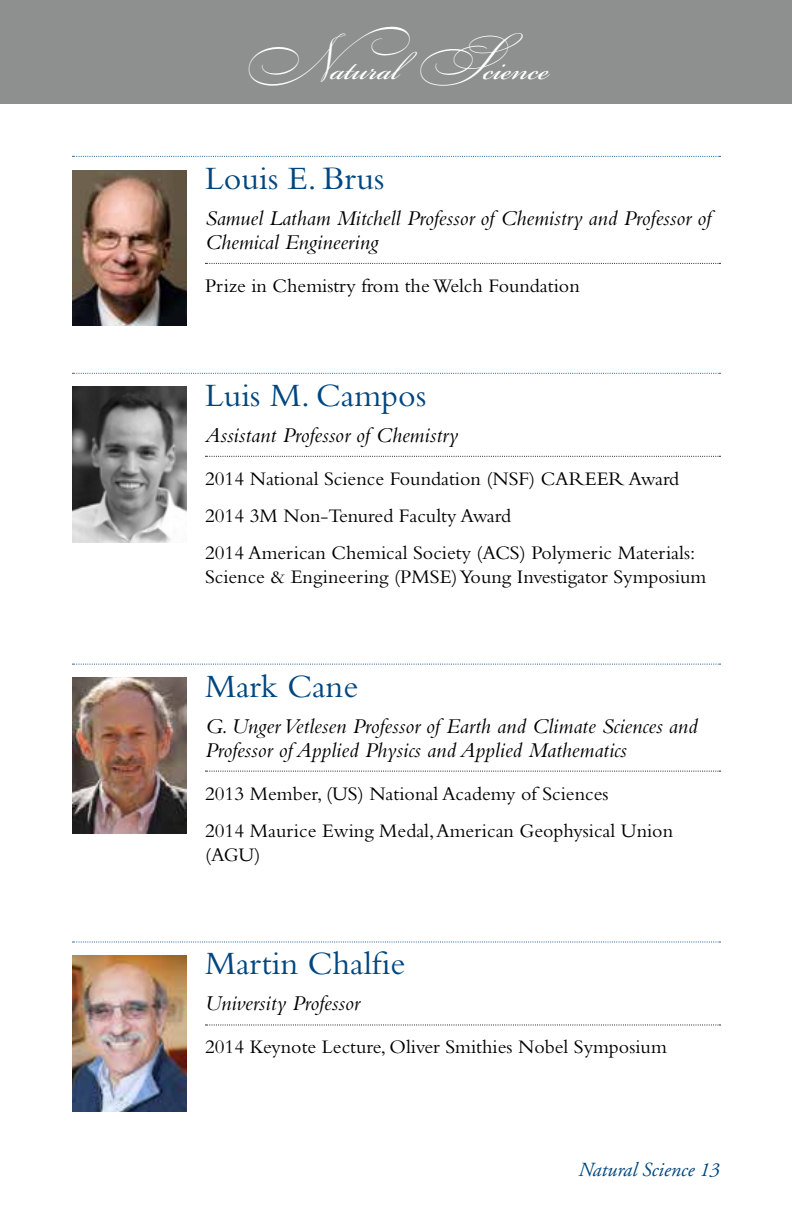
<style>
.page{position:relative;width:792px;height:1224px;background:#fff}
.page>*{position:absolute;margin:0;border:0;box-sizing:border-box;transform-origin:0 0}
.t1{font:48px "Bickham Script MM 400";color:#fff}
.t2{font:34px "Bembo";color:#00467f}
.t3{font:italic 22px/24px "Bembo";color:#000}
.t4{font:20px/37px "Bembo";color:#000}
.t5{font:italic 20px "Adobe Garamond";color:#00467f}
.s1{font-family:"Bickham Script MM Sw Caps 400"}
</style>
<div class="page">
<div style="left:0;top:0;width:792px;height:104px;background:#8e9090"></div>
<svg style="left:72px;top:156px;width:649px;height:1px"></svg>
<svg style="left:206px;top:263px;width:515px;height:1px"></svg>
<svg style="left:72px;top:373px;width:649px;height:1px"></svg>
<svg style="left:206px;top:456px;width:515px;height:1px"></svg>
<svg style="left:72px;top:664px;width:649px;height:1px"></svg>
<svg style="left:206px;top:771px;width:515px;height:1px"></svg>
<svg style="left:72px;top:941px;width:649px;height:1px"></svg>
<svg style="left:206px;top:1024px;width:515px;height:1px"></svg>
<img style="left:72px;top:170px;width:115px;height:156px">
<img style="left:72px;top:387px;width:115px;height:156px">
<img style="left:72px;top:678px;width:115px;height:156px">
<img style="left:72px;top:956px;width:115px;height:155px">
<h1 class="t1" style="left:243px;top:43px;width:308px"><span class="s1">N</span>atural <span class="s1">S</span>cience</h1>
<h1 class="t1" style="left:290px;top:43px;width:214px"><span class="s1">H</span>umanities</h1>
<h2 class="t2" style="left:205px;top:158px;width:181px">Louis E. Brus</h2>
<p class="t3" style="left:205px;top:206px;width:508px">Samuel Latham Mitchell Professor of Chemistry and Professor of<br>Chemical Engineering</p>
<p class="t4" style="left:205px;top:267px;width:376px">Prize in Chemistry from the Welch Foundation</p>
<h2 class="t2" style="left:205px;top:375px;width:223px">Luis M. Campos</h2>
<p class="t3" style="left:205px;top:422px;width:255px">Assistant Professor of Chemistry</p>
<p class="t4" style="left:205px;top:460px;width:492px">2014 National Science Foundation (NSF) CAREER Award<br>2014 3M Non-Tenured Faculty Award<br>2014 American Chemical Society (ACS) Polymeric Materials:</p>
<p class="t4" style="left:205px;top:558px;width:503px">Science &amp; Engineering (PMSE) Young Investigator Symposium</p>
<h2 class="t2" style="left:205px;top:666px;width:155px">Mark Cane</h2>
<p class="t3" style="left:205px;top:713px;width:494px">G. Unger Vetlesen Professor of Earth and Climate Sciences and<br>Professor of Applied Physics and Applied Mathematics</p>
<p class="t4" style="left:205px;top:774px;width:470px">2013 Member, (US) National Academy of Sciences<br>2014 Maurice Ewing Medal, American Geophysical Union</p>
<p class="t4" style="left:205px;top:835px;width:57px">(AGU)</p>
<h2 class="t2" style="left:205px;top:944px;width:202px">Martin Chalfie</h2>
<p class="t3" style="left:205px;top:991px;width:156px">University Professor</p>
<p class="t4" style="left:205px;top:1028px;width:463px">2014 Keynote Lecture, Oliver Smithies Nobel Symposium</p>
<p class="t5" style="left:578px;top:1159px;width:143px">Natural Science 13</p>
</div>
